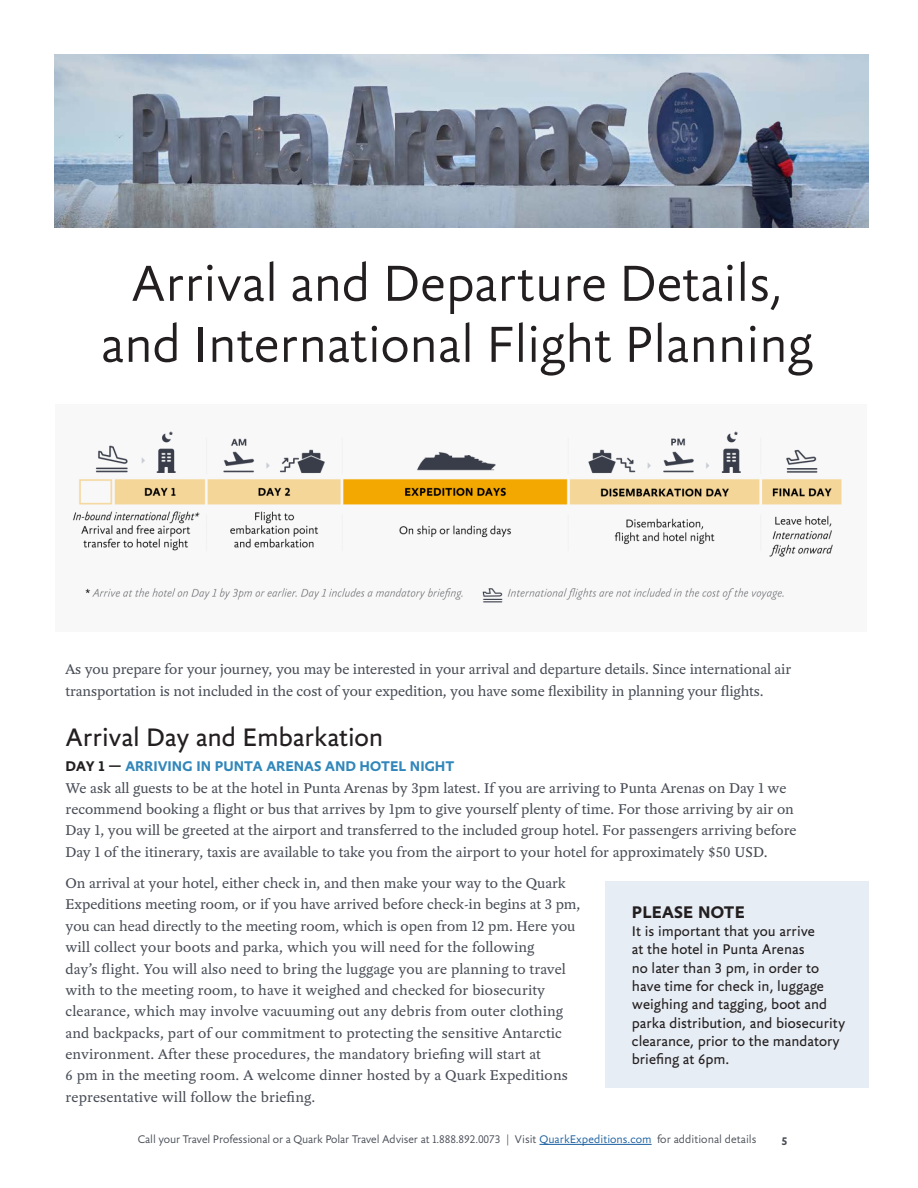
<style>
.page{position:relative;width:918px;height:1188px;background:#fff}
.page>*{position:absolute;margin:0;border:0;box-sizing:border-box;transform-origin:0 0}
.t1{font:300 54.9px/61.1px "Yoga Sans OT";letter-spacing:-.005em;color:#231f20;text-align:center}
.t2{font:27.45px "Yoga Sans OT";letter-spacing:-.005em;color:#231f20}
.t3{font:700 18.3px "Yoga Sans OT";letter-spacing:.01em;color:#231f20}
.t4{font:15.3px/21.3px "Yoga OT";color:#464b54}
.t5{font:15.3px/18.3px "Yoga Sans OT";color:#231f20}
.t6{font:300 12px "Yoga Sans OT";letter-spacing:-.01em;color:#464b54}
.t7{font:700 12px "Yoga Sans OT";color:#464b54}
.s1{font-family:"Yoga Sans OT";font-weight:700;color:#231f20}
.s2{font-family:"Yoga Sans OT";font-weight:700;color:#3287ba}
.s3{color:#175d9e}
</style>
<div class="page">
<div style="left:606px;top:881px;width:263px;height:206px;background:#e7edf4"></div>
<img style="left:54px;top:54px;width:815px;height:174px">
<img style="left:72px;top:431px;width:770px;height:172px">
<hr style="left:539px;top:1144px;width:113px;height:1px;background:#175d9e">
<p class="t1" style="left:101px;top:254px;width:714px">Arrival and Departure Details, and International Flight Planning</p>
<p class="t4" style="left:65px;top:659px;width:727px">As you prepare for your journey, you may be interested in your arrival and departure details. Since international air transportation is not included in the cost of your expedition, you have some flexibility in planning your flights.</p>
<p class="t2" style="left:65px;top:723px;width:319px">Arrival Day and Embarkation</p>
<p class="t4" style="left:65px;top:756px;width:733px"><span class="s1">DAY 1 —</span> <span class="s2">ARRIVING IN PUNTA ARENAS AND HOTEL NIGHT<br></span>We ask all guests to be at the hotel in Punta Arenas by 3pm latest. If you are arriving to Punta Arenas on Day 1 we recommend booking a flight or bus that arrives by 1pm to give yourself plenty of time. For those arriving by air on Day 1, you will be greeted at the airport and transferred to the included group hotel. For passengers arriving before Day 1 of the itinerary, taxis are available to take you from the airport to your hotel for approximately $50 USD.</p>
<p class="t4" style="left:65px;top:873px;width:516px">On arrival at your hotel, either check in, and then make your way to the Quark Expeditions meeting room, or if you have arrived before check-in begins at 3 pm, you can head directly to the meeting room, which is open from 12 pm. Here you will collect your boots and parka, which you will need for the following<br>day’s flight. You will also need to bring the luggage you are planning to travel with to the meeting room, to have it weighed and checked for biosecurity clearance, which may involve vacuuming out any debris from outer clothing and backpacks, part of our commitment to protecting the sensitive Antarctic environment. After these procedures, the mandatory briefing will start at<br>6 pm in the meeting room. A welcome dinner hosted by a Quark Expeditions representative will follow the briefing.</p>
<p class="t6" style="left:138px;top:1133px;width:620px">Call your Travel Professional or a Quark Polar Travel Adviser at 1.888.892.0073 | Visit <span class="s3">QuarkExpeditions.com</span> for additional details</p>
<p class="t3" style="left:632px;top:902px;width:114px">PLEASE NOTE</p>
<p class="t5" style="left:632px;top:922px;width:215px">It is important that you arrive<br>at the hotel in Punta Arenas<br>no later than 3 pm, in order to have time for check in, luggage weighing and tagging, boot and parka distribution, and biosecurity clearance, prior to the mandatory briefing at 6pm.</p>
<p class="t7" style="left:782px;top:1135px;width:7px">5</p>
</div>
